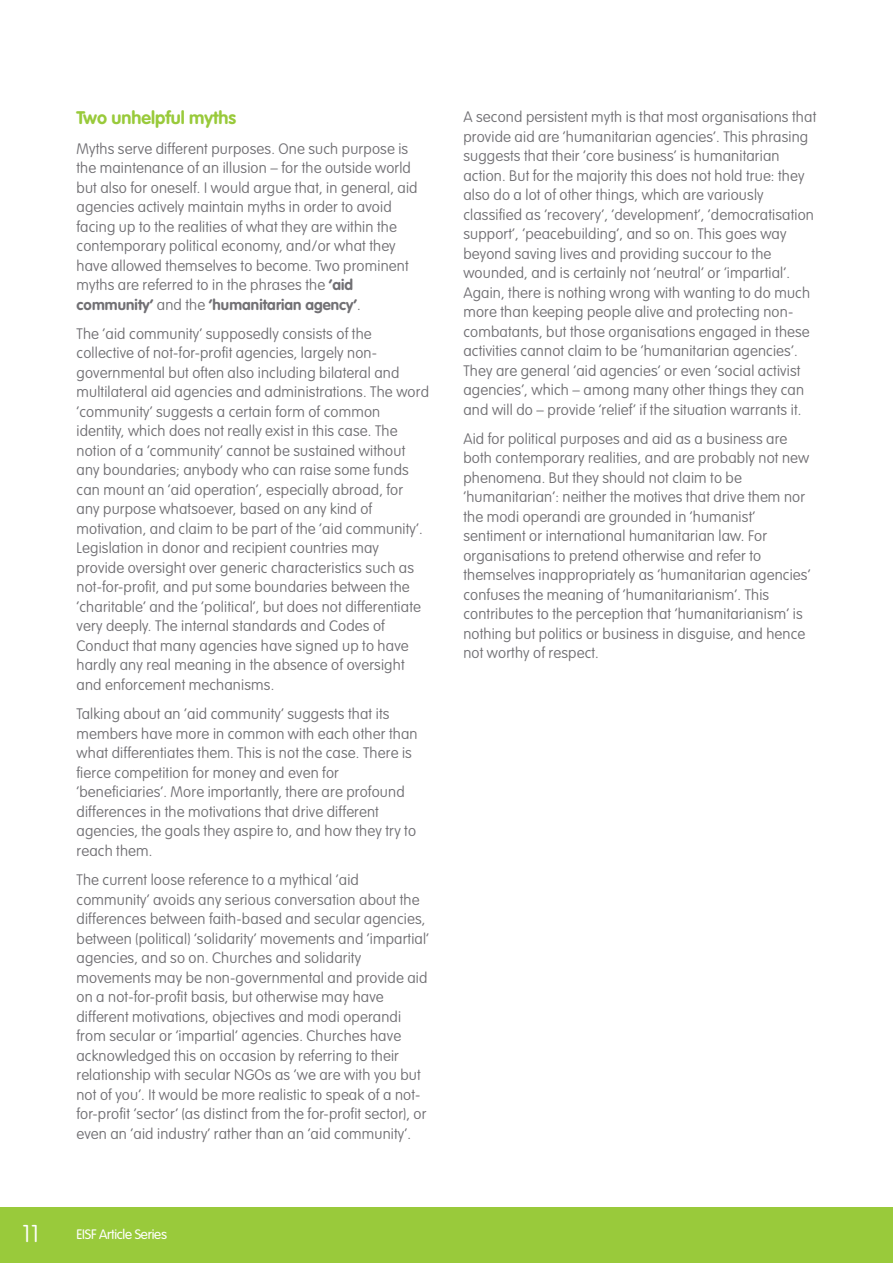
<style>
.page{position:relative;width:893px;height:1263px;background:#fff}
.page>*{position:absolute;margin:0;border:0;box-sizing:border-box;transform-origin:0 0}
.t1{font:100 24px "VAG Rounded Std";color:#fff}
.t2{font:700 18px "VAG Rounded Std";color:#99ca3b}
.t3{font:100 15px/19.5px "VAG Rounded Std";letter-spacing:.01em;color:#717074}
.t4{font:300 13.5px "VAG Rounded Std";letter-spacing:-.02em;color:#fff}
.s1{font-weight:700}
</style>
<div class="page">
<div style="left:0;top:1208px;width:892px;height:55px;background:#99ca3b"></div>
<p class="t2" style="left:77px;top:108px;width:161px">Two unhelpful myths</p>
<p class="t3" style="left:77px;top:139px;width:343px">Myths serve different purposes. One such purpose is the maintenance of an illusion – for the outside world but also for oneself. I would argue that, in general, aid agencies actively maintain myths in order to avoid facing up to the realities of what they are within the contemporary political economy, and/or what they have allowed themselves to become. Two prominent myths are referred to in the phrases the <span class="s1">‘aid community’</span> and the <span class="s1">‘humanitarian agency’</span>.</p>
<p class="t3" style="left:77px;top:324px;width:354px">The ‘aid community’ supposedly consists of the collective of not-for-profit agencies, largely non&shy;governmental but often also including bilateral and multilateral aid agencies and administrations. The word ‘community’ suggests a certain form of common identity, which does not really exist in this case. The notion of a ‘community’ cannot be sustained without any boundaries; anybody who can raise some funds can mount an ‘aid operation’, especially abroad, for any purpose whatsoever, based on any kind of motivation, and claim to be part of the ‘aid community’.<br>Legislation in donor and recipient countries may provide oversight over generic characteristics such as not-for-profit, and put some boundaries between the ‘charitable’ and the ‘political’, but does not differentiate very deeply. The internal standards and Codes of Conduct that many agencies have signed up to have hardly any real meaning in the absence of oversight and enforcement mechanisms.</p>
<p class="t3" style="left:77px;top:705px;width:342px">Talking about an ‘aid community’ suggests that its members have more in common with each other than what differentiates them. This is not the case. There is fierce competition for money and even for ‘beneficiaries’. More importantly, there are profound differences in the motivations that drive different agencies, the goals they aspire to, and how they try to reach them.</p>
<p class="t3" style="left:76px;top:870px;width:354px">The current loose reference to a mythical ‘aid community’ avoids any serious conversation about the differences between faith-based and secular agencies, between (political) ‘solidarity’ movements and ‘impartial’ agencies, and so on. Churches and solidarity movements may be non-governmental and provide aid on a not-for-profit basis, but otherwise may have different motivations, objectives and modi operandi from secular or ‘impartial’ agencies. Churches have acknowledged this on occasion by referring to their relationship with secular NGOs as ‘we are with you but not of you’. It would be more realistic to speak of a not&shy;for-profit ‘sector’ (as distinct from the for-profit sector), or even an ‘aid industry’ rather than an ‘aid community’.</p>
<h1 class="t1" style="left:22px;top:1220px;width:19px">11</h1>
<p class="t4" style="left:77px;top:1226px;width:92px">EISF Article Series</p>
<p class="t3" style="left:463px;top:108px;width:354px">A second persistent myth is that most organisations that provide aid are ‘humanitarian agencies’. This phrasing suggests that their ‘core business’ is humanitarian action. But for the majority this does not hold true: they also do a lot of other things, which are variously classified as ‘recovery’, ‘development’, ‘democratisation support’, ‘peacebuilding’, and so on. This goes way beyond saving lives and providing succour to the wounded, and is certainly not ‘neutral’ or ‘impartial’.<br>Again, there is nothing wrong with wanting to do much more than keeping people alive and protecting non&shy;combatants, but those organisations engaged in these activities cannot claim to be ‘humanitarian agencies’.<br>They are general ‘aid agencies’ or even ‘social activist agencies’, which – among many other things they can and will do – provide ‘relief’ if the situation warrants it.</p>
<p class="t3" style="left:463px;top:429px;width:349px">Aid for political purposes and aid as a business are both contemporary realities, and are probably not new phenomena. But they should not claim to be ‘humanitarian’: neither the motives that drive them nor the modi operandi are grounded in ‘humanist’ sentiment or international humanitarian law. For organisations to pretend otherwise and refer to themselves inappropriately as ‘humanitarian agencies’ confuses the meaning of ‘humanitarianism’. This contributes to the perception that ‘humanitarianism’ is nothing but politics or business in disguise, and hence not worthy of respect.</p>
</div>
